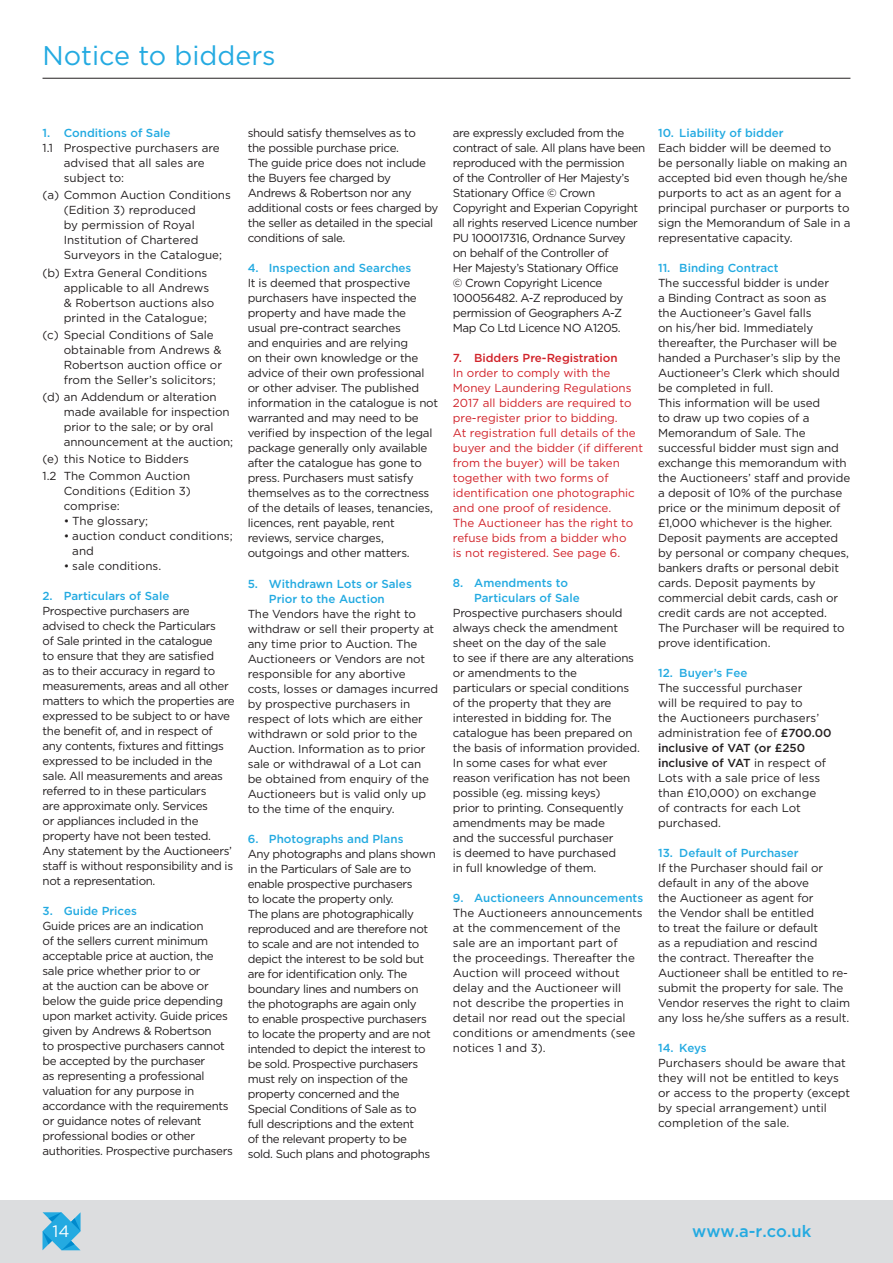
<style>
.page{position:relative;width:893px;height:1263px;background:#fff}
.page>*{position:absolute;margin:0;border:0;box-sizing:border-box;transform-origin:0 0}
.t1{font:27px "Gotham";color:#24aae1}
.t2{font:500 16.5px "Gotham";color:#24aae1}
.t3{font:16.5px "Gotham";color:#fff}
.t4{font:11.7px/15px "Gotham";letter-spacing:-.02em;color:#231f20}
.t5{font:11.7px/15px "Gotham";color:#231f20}
.t6{font:11.7px/15px "Gotham";color:#d1232a}
.t7{font:500 11.7px/15px "Gotham";color:#24aae1;text-align:center}
.t8{font:500 11.7px "Gotham";color:#d1232a}
.s1{font-weight:500}
</style>
<div class="page">
<div style="left:0;top:1200px;width:893px;height:63px;background:#dcdddf"></div>
<svg style="left:43px;top:1212px;width:38px;height:38px"></svg>
<hr style="left:43px;top:78px;width:807px;height:1px;background:#231f20">
<h1 class="t1" style="left:43px;top:41px;width:235px">Notice to bidders</h1>
<p class="t7" style="left:43px;top:125px;width:130px">1. Conditions of Sale</p>
<p class="t5" style="left:64px;top:140px;width:157px;text-indent:-21px">1.1 Prospective purchasers are advised that all sales are subject to:</p>
<p class="t5" style="left:64px;top:188px;width:169px;text-indent:-21px">(a) Common Auction Conditions (Edition 3) reproduced<br>by permission of Royal<br>Institution of Chartered<br>Surveyors in the Catalogue;</p>
<p class="t5" style="left:64px;top:265px;width:152px;text-indent:-21px">(b) Extra General Conditions applicable to all Andrews &amp; Robertson auctions also printed in the Catalogue;</p>
<p class="t5" style="left:64px;top:327px;width:160px;text-indent:-21px">(c) Special Conditions of Sale obtainable from Andrews &amp;<br>Robertson auction office or from the Seller’s solicitors;</p>
<p class="t4" style="left:64px;top:389px;width:171px;text-indent:-21px">(d) an Addendum or alteration made available for inspection prior to the sale; or by oral announcement at the auction;</p>
<p class="t5" style="left:43px;top:450px;width:149px;line-height:17.1px">(e) this Notice to Bidders<br>1.2 The Common Auction</p>
<p class="t5" style="left:64px;top:483px;width:129px">Conditions (Edition 3) comprise:</p>
<p class="t5" style="left:64px;top:513px;width:86px">• The glossary;</p>
<p class="t5" style="left:72px;top:528px;width:162px;text-indent:-9px">• auction conduct conditions; and</p>
<p class="t5" style="left:64px;top:558px;width:99px">• sale conditions.</p>
<p class="t7" style="left:43px;top:588px;width:128px">2. Particulars of Sale</p>
<p class="t4" style="left:43px;top:603px;width:194px">Prospective purchasers are advised to check the Particulars<br>of Sale printed in the catalogue<br>to ensure that they are satisfied<br>as to their accuracy in regard to measurements, areas and all other matters to which the properties are expressed to be subject to or have the benefit of, and in respect of any contents, fixtures and fittings expressed to be included in the sale. All measurements and areas referred to in these particulars<br>are approximate only. Services<br>or appliances included in the property have not been tested.<br>Any statement by the Auctioneers’ staff is without responsibility and is not a representation.</p>
<p class="t7" style="left:43px;top:903px;width:96px">3. Guide Prices</p>
<p class="t4" style="left:43px;top:918px;width:192px">Guide prices are an indication<br>of the sellers current minimum acceptable price at auction, the sale price whether prior to or<br>at the auction can be above or below the guide price depending upon market activity. Guide prices given by Andrews &amp; Robertson<br>to prospective purchasers cannot be accepted by the purchaser<br>as representing a professional valuation for any purpose in accordance with the requirements or guidance notes of relevant professional bodies or other authorities. Prospective purchasers</p>
<p class="t4" style="left:248px;top:125px;width:192px">should satisfy themselves as to<br>the possible purchase price.<br>The guide price does not include the Buyers fee charged by<br>Andrews &amp; Robertson nor any additional costs or fees charged by the seller as detailed in the special conditions of sale.</p>
<p class="t7" style="left:248px;top:260px;width:165px">4. Inspection and Searches</p>
<p class="t4" style="left:248px;top:275px;width:192px">It is deemed that prospective purchasers have inspected the property and have made the<br>usual pre-contract searches<br>and enquiries and are relying<br>on their own knowledge or the advice of their own professional or other adviser. The published information in the catalogue is not warranted and may need to be verified by inspection of the legal package generally only available after the catalogue has gone to press. Purchasers must satisfy themselves as to the correctness of the details of leases, tenancies, licences, rent payable, rent reviews, service charges, outgoings and other matters.</p>
<p class="t7" style="left:248px;top:576px;width:166px">5. Withdrawn Lots or Sales<br>Prior to the Auction</p>
<p class="t4" style="left:248px;top:606px;width:192px">The Vendors have the right to withdraw or sell their property at any time prior to Auction. The<br>Auctioneers or Vendors are not responsible for any abortive costs, losses or damages incurred by prospective purchasers in respect of lots which are either withdrawn or sold prior to the<br>Auction. Information as to prior sale or withdrawal of a Lot can be obtained from enquiry of the<br>Auctioneers but is valid only up to the time of the enquiry.</p>
<p class="t7" style="left:248px;top:831px;width:157px">6. Photographs and Plans</p>
<p class="t4" style="left:248px;top:846px;width:190px">Any photographs and plans shown in the Particulars of Sale are to enable prospective purchasers<br>to locate the property only.<br>The plans are photographically reproduced and are therefore not to scale and are not intended to depict the interest to be sold but are for identification only. The boundary lines and numbers on the photographs are again only<br>to enable prospective purchasers to locate the property and are not intended to depict the interest to be sold. Prospective purchasers must rely on inspection of the property concerned and the<br>Special Conditions of Sale as to full descriptions and the extent<br>of the relevant property to be<br>sold. Such plans and photographs</p>
<p class="t4" style="left:453px;top:125px;width:194px">are expressly excluded from the contract of sale. All plans have been reproduced with the permission<br>of the Controller of Her Majesty’s<br>Stationary Office © Crown<br>Copyright and Experian Copyright all rights reserved Licence number<br>PU 100017316, Ordnance Survey<br>on behalf of the Controller of<br>Her Majesty’s Stationary Office<br>© Crown Copyright Licence<br>100056482. A-Z reproduced by permission of Geographers A-Z<br>Map Co Ltd Licence NO A1205.</p>
<p class="t8" style="left:453px;top:351px;width:166px">7. Bidders Pre-Registration</p>
<p class="t6" style="left:453px;top:365px;width:192px">In order to comply with the<br>Money Laundering Regulations<br>2017 all bidders are required to pre-register prior to bidding.<br>At registration full details of the buyer and the bidder (if different from the buyer) will be taken together with two forms of identification one photographic and one proof of residence.<br>The Auctioneer has the right to refuse bids from a bidder who<br>is not registered. See page 6.</p>
<p class="t7" style="left:474px;top:575px;width:107px;text-align:left;text-indent:-21px">8. Amendments to<br>Particulars of Sale</p>
<p class="t4" style="left:453px;top:605px;width:189px">Prospective purchasers should always check the amendment sheet on the day of the sale<br>to see if there are any alterations or amendments to the<br>particulars or special conditions of the property that they are interested in bidding for. The catalogue has been prepared on the basis of information provided.<br>In some cases for what ever reason verification has not been possible (eg. missing keys)<br>prior to printing. Consequently amendments may be made<br>and the successful purchaser<br>is deemed to have purchased<br>in full knowledge of them.</p>
<p class="t7" style="left:453px;top:890px;width:192px">9. Auctioneers Announcements</p>
<p class="t5" style="left:453px;top:905px;width:191px">The Auctioneers announcements at the commencement of the sale are an important part of<br>the proceedings. Thereafter the<br>Auction will proceed without delay and the Auctioneer will not describe the properties in detail nor read out the special conditions or amendments (see notices 1 and 3).</p>
<p class="t7" style="left:658px;top:125px;width:127px">10. Liability of bidder</p>
<p class="t4" style="left:658px;top:140px;width:194px">Each bidder will be deemed to<br>be personally liable on making an accepted bid even though he/she purports to act as an agent for a principal purchaser or purports to sign the Memorandum of Sale in a representative capacity.</p>
<p class="t7" style="left:658px;top:261px;width:122px">11. Binding Contract</p>
<p class="t4" style="left:658px;top:276px;width:194px">The successful bidder is under<br>a Binding Contract as soon as<br>the Auctioneer’s Gavel falls<br>on his/her bid. Immediately thereafter, the Purchaser will be handed a Purchaser’s slip by the<br>Auctioneer’s Clerk which should be completed in full.<br>This information will be used<br>to draw up two copies of a<br>Memorandum of Sale. The successful bidder must sign and exchange this memorandum with the Auctioneers’ staff and provide a deposit of 10% of the purchase price or the minimum deposit of £1,000 whichever is the higher.<br>Deposit payments are accepted by personal or company cheques, bankers drafts or personal debit cards. Deposit payments by commercial debit cards, cash or credit cards are not accepted.<br>The Purchaser will be required to prove identification.</p>
<p class="t7" style="left:658px;top:665px;width:91px">12. Buyer’s Fee</p>
<p class="t5" style="left:658px;top:681px;width:175px">The successful purchaser<br>will be required to pay to<br>the Auctioneers purchasers’ administration fee of <span class="s1">£700.00 inclusive of VAT (or £250 inclusive of VAT</span> in respect of<br>Lots with a sale price of less than £10,000) on exchange<br>of contracts for each Lot purchased.</p>
<p class="t7" style="left:658px;top:845px;width:142px">13. Default of Purchaser</p>
<p class="t4" style="left:658px;top:860px;width:193px">If the Purchaser should fail or default in any of the above<br>the Auctioneer as agent for<br>the Vendor shall be entitled<br>to treat the failure or default<br>as a repudiation and rescind<br>the contract. Thereafter the<br>Auctioneer shall be entitled to re&shy;submit the property for sale. The<br>Vendor reserves the right to claim any loss he/she suffers as a result.</p>
<p class="t7" style="left:658px;top:1040px;width:50px">14. Keys</p>
<p class="t5" style="left:658px;top:1055px;width:194px">Purchasers should be aware that they will not be entitled to keys or access to the property (except by special arrangement) until completion of the sale.</p>
<h2 class="t3" style="left:53px;top:1222px;width:18px">14</h2>
<h2 class="t2" style="left:692px;top:1222px;width:121px">www.a-r.co.uk</h2>
</div>
